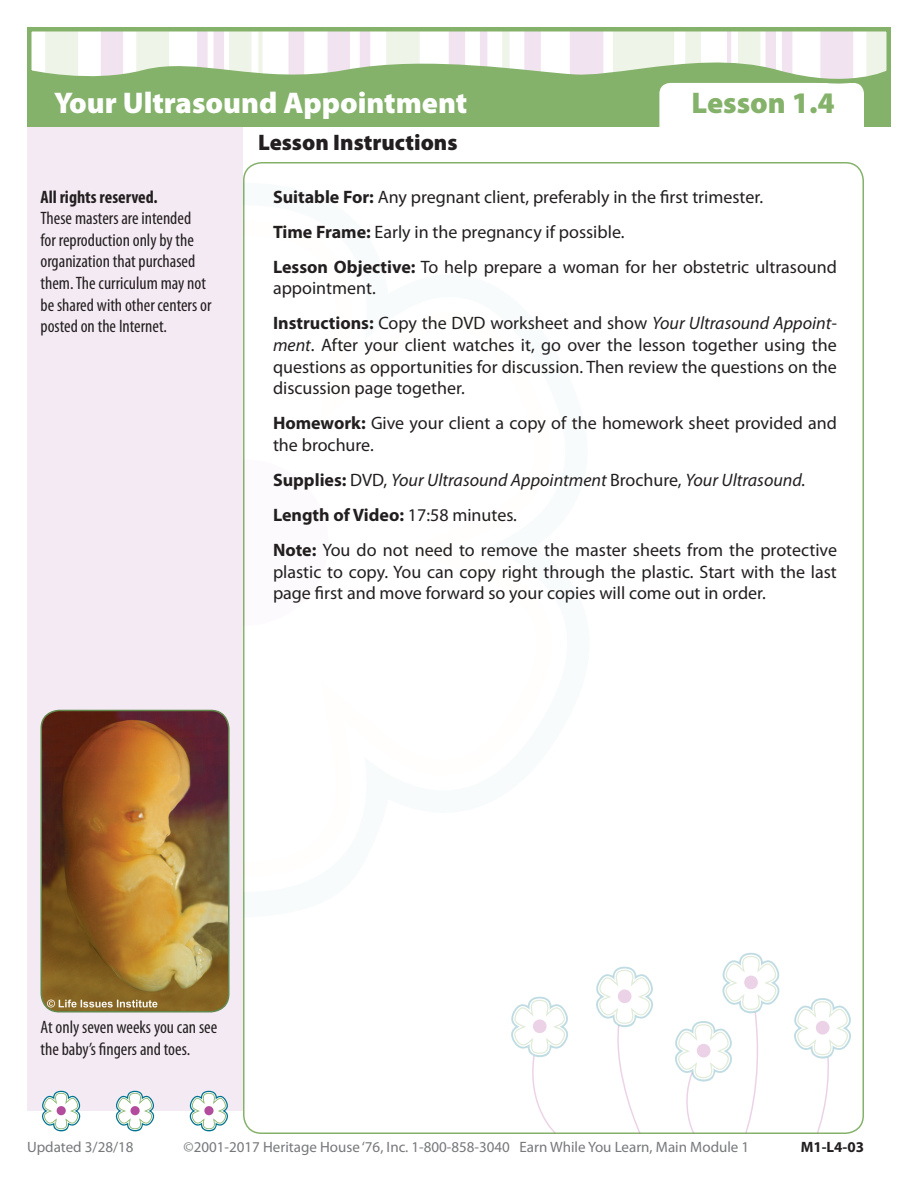
<style>
.page{position:relative;width:918px;height:1188px;background:#fff}
.page>*{position:absolute;margin:0;border:0;box-sizing:border-box;transform-origin:0 0}
.t1{font:900 30px "Myriad Pro";color:#fff}
.t2{font:900 30px "Myriad Pro";color:#85b26a}
.Page_Heading_-_Small{font:900 22.5px "Myriad Pro";color:#231f20}
.Regular_Text{font:18px/21.6px "Myriad Pro";color:#231f20}
.Left_Text{font:condensed 18px/21.6px "Myriad Pro";color:#231f20}
.Regular_Text-2{font:italic 18px "Myriad Pro";color:#231f20}
.Regular_Text-3{font:700 18px "Myriad Pro";color:#231f20}
.Left_Text-2{font:700 condensed 18px "Myriad Pro";color:#231f20}
.t3{font:15px "Myriad Pro";color:#76787b}
.t4{font:700 15px "Myriad Pro";color:#231f20}
.s1{font-weight:700}
.s2{font-style:italic}
.s3{font-weight:700;font-style:normal}
.s4{font-style:normal}
.s5{font-weight:400}
</style>
<div class="page">
<div style="left:162px;top:460px;width:166px;height:166px;background:#fcfafc;border-radius:50%"></div>
<div style="left:27px;top:100px;width:216px;height:1011px;background:#f4eaf3"></div>
<div style="left:27px;top:27px;width:864px;height:99px;background:#85b26a"></div>
<svg style="left:42px;top:1091px;width:39px;height:40px"></svg>
<div style="left:57px;top:1106px;width:9px;height:9px;background:#b34c9d;border-radius:50%"></div>
<div style="left:659px;top:83px;width:205px;height:57px;background:#fff;border-radius:11px"></div>
<svg style="left:115px;top:1091px;width:40px;height:40px"></svg>
<div style="left:130px;top:1106px;width:10px;height:9px;background:#b34c9d;border-radius:50%"></div>
<svg style="left:189px;top:1091px;width:39px;height:40px"></svg>
<div style="left:204px;top:1106px;width:10px;height:9px;background:#b34c9d;border-radius:50%"></div>
<svg style="left:794px;top:998px;width:70px;height:136px"></svg>
<div style="left:816px;top:1021px;width:14px;height:14px;background:#ecd2e6;border-radius:50%"></div>
<svg style="left:675px;top:953px;width:105px;height:181px"></svg>
<div style="left:697px;top:1044px;width:13px;height:14px;background:#ecd2e6;border-radius:50%"></div>
<svg style="left:596px;top:967px;width:57px;height:167px"></svg>
<div style="left:618px;top:989px;width:14px;height:14px;background:#ecd2e6;border-radius:50%"></div>
<svg style="left:511px;top:997px;width:57px;height:137px"></svg>
<div style="left:533px;top:1019px;width:14px;height:14px;background:#ecd2e6;border-radius:50%"></div>
<svg style="left:31px;top:31px;width:856px;height:67px"></svg>
<img style="left:41px;top:710px;width:188px;height:302px">
<div style="left:40px;top:710px;width:190px;height:302px;border:2px solid #62884e;border-radius:18px"></div>
<h1 class="t1" style="left:54px;top:86px;width:415px">Your Ultrasound Appointment</h1>
<h1 class="t2" style="left:691px;top:86px;width:145px">Lesson 1.4</h1>
<p class="Left_Text-2" style="left:40px;top:187px;width:119px">All rights reserved.</p>
<p class="Left_Text" style="left:40px;top:208px;width:173px">These masters are intended<br>for reproduction only by the organization that purchased them. The curriculum may not be shared with other centers or posted on the Internet.</p>
<p class="Page_Heading_-_Small" style="left:258px;top:129px;width:201px">Lesson Instructions</p>
<p class="Regular_Text" style="left:273px;top:186px;width:492px"><span class="s1">Suitable For:</span> Any pregnant client, preferably in the first trimester.</p>
<p class="Regular_Text" style="left:273px;top:221px;width:353px"><span class="s1">Time Frame:</span> Early in the pregnancy if possible.</p>
<p class="Regular_Text" style="left:273px;top:256px;width:565px"><span class="s1">Lesson Objective:</span> To help prepare a woman for her obstetric ultrasound appointment.</p>
<p class="Regular_Text" style="left:273px;top:313px;width:566px;text-align:justify"><span class="s1">Instructions:</span> Copy the DVD worksheet and show <span class="s2">Your Ultrasound Appoint&shy;ment</span>. After your client watches it, go over the lesson together using the questions as opportunities for discussion. Then review the questions on the discussion page together.</p>
<p class="Regular_Text" style="left:273px;top:413px;width:565px"><span class="s1">Homework:</span> Give your client a copy of the homework sheet provided and the brochure.</p>
<p class="Regular_Text-2" style="left:273px;top:470px;width:534px"><span class="s3">Supplies:</span> <span class="s4">DVD,</span> Your Ultrasound Appointment <span class="s4">Brochure,</span> Your Ultrasound.</p>
<p class="Regular_Text-3" style="left:273px;top:505px;width:246px">Length of Video: <span class="s5">17:58 minutes.</span></p>
<p class="Regular_Text" style="left:273px;top:540px;width:566px;text-align:justify"><span class="s1">Note:</span> You do not need to remove the master sheets from the protective plastic to copy. You can copy right through the plastic. Start with the last page first and move forward so your copies will come out in order.</p>
<p class="Left_Text" style="left:40px;top:1017px;width:178px">At only seven weeks you can see the baby’s fingers and toes.</p>
<p class="t3" style="left:27px;top:1139px;width:108px">Updated 3/28/18</p>
<p class="t3" style="left:184px;top:1139px;width:567px">©2001-2017 Heritage House ‘76, Inc. 1-800-858-3040 Earn While You Learn, Main Module 1</p>
<p class="t4" style="left:801px;top:1139px;width:65px">M1-L4-03</p>
</div>
